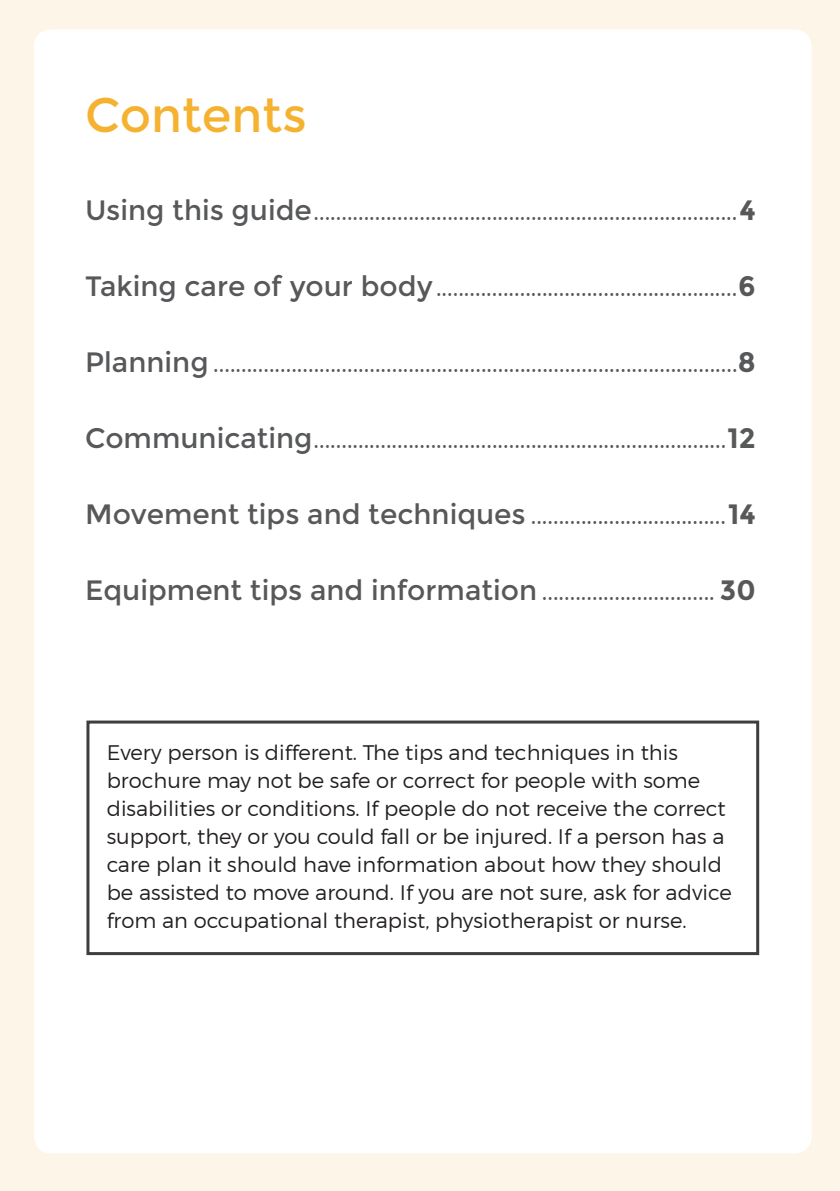
<style>
.page{position:relative;width:840px;height:1191px;background:#fff}
.page>*{position:absolute;margin:0;border:0;box-sizing:border-box;transform-origin:0 0}
.t1{font:48px "Montserrat";color:#f5b231}
.t2{font:300 28px "Montserrat";color:#57585a}
.t3{font:300 21px/28px "Montserrat";color:#231f20}
.s1{font-weight:400}
.s2{font-weight:700}
</style>
<div class="page">
<div style="left:0;top:0;width:839px;height:1191px;background:#fdf6e8"></div>
<div style="left:34px;top:29px;width:777px;height:1124px;background:#fff;border-radius:17px"></div>
<div style="left:86px;top:720px;width:672px;height:235px;border:3px solid #3e3e3f"></div>
<p class="t1" style="left:85px;top:87px;width:223px">Contents</p>
<p class="t2" style="left:85px;top:193px;width:671px"><span class="s1">Using this guide</span>............................................................................<span class="s2">4</span></p>
<p class="t2" style="left:85px;top:269px;width:672px"><span class="s1">Taking care of your body</span>......................................................<span class="s2">6</span></p>
<p class="t2" style="left:85px;top:345px;width:672px"><span class="s1">Planning</span> ..............................................................................................<span class="s2">8</span></p>
<p class="t2" style="left:85px;top:421px;width:672px"><span class="s1">Communicating</span>..........................................................................<span class="s2">12</span></p>
<p class="t2" style="left:85px;top:497px;width:672px"><span class="s1">Movement tips and techniques</span> ...................................<span class="s2">14</span></p>
<p class="t2" style="left:85px;top:573px;width:672px"><span class="s1">Equipment tips and information</span> ............................... <span class="s2">30</span></p>
<p class="t3" style="left:107px;top:738px;width:626px">Every person is different. The tips and techniques in this brochure may not be safe or correct for people with some disabilities or conditions. If people do not receive the correct support, they or you could fall or be injured. If a person has a care plan it should have information about how they should be assisted to move around. If you are not sure, ask for advice from an occupational therapist, physiotherapist or nurse.</p>
</div>
